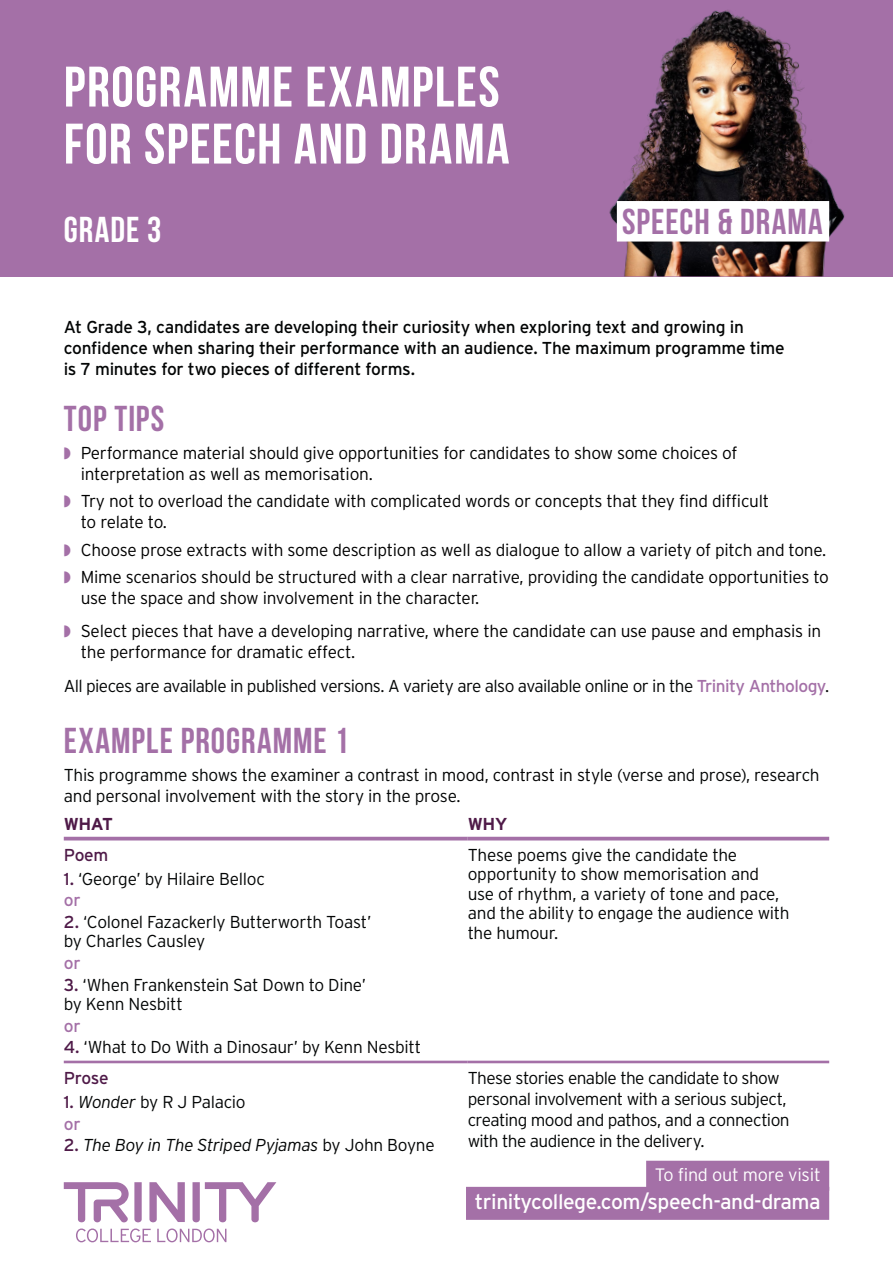
<style>
.page{position:relative;width:893px;height:1263px;background:#fff}
.page>*{position:absolute;margin:0;border:0;box-sizing:border-box;transform-origin:0 0}
.t1{font:700 57px/57px "Bebas Neue";letter-spacing:.025em;color:#fff}
.t2{font:700 36px "Bebas Neue";letter-spacing:.03em;color:#a470a7}
.t3{font:700 36px "Bebas Neue";letter-spacing:.03em;color:#fff}
.t4{font:21px "Interstate";letter-spacing:-.02em;color:#fff}
.t5{font:300 18px "Interstate";letter-spacing:-.015em;color:#fff}
.t6{font:300 17.25px/19.5px "Interstate";letter-spacing:-.025em;color:#030505}
.t7{font:300 17.25px/20.9px "Interstate";letter-spacing:-.015em;color:#000}
.t8{font:17.25px/21px "Interstate";letter-spacing:-.015em;color:#030505}
.t9{font:italic 300 17.25px "Interstate";letter-spacing:-.02em;color:#030505}
.t10{font:17.25px "Interstate";letter-spacing:-.02em;color:#4f1a48}
.t11{font:700 17.25px "Interstate";letter-spacing:-.03em;color:#4f1a48}
.t12{font:17.25px "Interstate";color:#a470a7}
.s1{color:#000}
.s2{font-weight:400;color:#a470a7}
.s3{font-weight:400;color:#4f1a48}
.s4{font-style:italic}
.s5{font-weight:400;font-style:normal;color:#4f1a48}
.s6{font-style:normal}
</style>
<div class="page">
<div style="left:0;top:0;width:893px;height:276px;background:#a470a7"></div>
<img style="left:609px;top:10px;width:236px;height:266px">
<svg style="left:64px;top:1182px;width:212px;height:60px"></svg>
<hr style="left:64px;top:1061px;width:404px;height:2px;background:#a470a7">
<hr style="left:468px;top:1061px;width:361px;height:2px;background:#a470a7">
<hr style="left:64px;top:837px;width:404px;height:3px;background:#a470a7">
<hr style="left:468px;top:837px;width:361px;height:3px;background:#a470a7">
<div style="left:617px;top:201px;width:212px;height:41px;background:#fff"></div>
<div style="left:646px;top:1161px;width:183px;height:30px;background:#a470a7"></div>
<div style="left:466px;top:1187px;width:363px;height:33px;background:#a470a7"></div>
<h1 class="t1" style="left:64px;top:58px;width:447px">PROGRAMME EXAMPLES<br>FOR SPEECH AND DRAMA</h1>
<h2 class="t3" style="left:64px;top:210px;width:99px">GRADE 3</h2>
<h2 class="t2" style="left:622px;top:202px;width:202px">SPEECH &amp; DRAMA</h2>
<p class="t8" style="left:64px;top:316px;width:722px">At Grade 3, candidates are developing their curiosity when exploring text and growing in confidence when sharing their performance with an audience. The maximum programme time is 7 minutes for two pieces of different forms.</p>
<h2 class="t2" style="left:64px;top:399px;width:102px">TOP TIPS</h2>
<p class="t7" style="left:81px;top:443px;width:658px">Performance material should give opportunities for candidates to show some choices of interpretation as well as memorisation.</p>
<p class="t7" style="left:81px;top:491px;width:690px">Try not to overload the candidate with complicated words or concepts that they find difficult to relate to.</p>
<p class="t7" style="left:81px;top:536px;width:750px;line-height:27.3px">Choose prose extracts with some description as well as dialogue to allow a variety of pitch and tone.<br>Mime scenarios should be structured with a clear narrative, providing the candidate opportunities to</p>
<p class="t7" style="left:81px;top:581px;width:742px;line-height:33.6px">use the space and show involvement in the character.<br>Select pieces that have a developing narrative, where the candidate can use pause and emphasis in</p>
<p class="t6" style="left:64px;top:635px;width:767px;line-height:33.8px;text-indent:17px"><span class="s1">the performance for dramatic effect.<br></span>All pieces are available in published versions. A variety are also available online or in the <span class="s2">Trinity Anthology</span>.</p>
<h2 class="t2" style="left:64px;top:721px;width:286px">EXAMPLE PROGRAMME 1</h2>
<p class="t6" style="left:64px;top:764px;width:757px;line-height:20.9px">This programme shows the examiner a contrast in mo<span class="s1">od, contrast in style (</span>verse and prose), research and personal involvement with the story in the prose.</p>
<p class="t11" style="left:64px;top:814px;width:51px">WHAT</p>
<p class="t11" style="left:468px;top:814px;width:41px">WHY</p>
<p class="t10" style="left:64px;top:845px;width:46px">Poem</p>
<p class="t6" style="left:64px;top:868px;width:203px;line-height:21.6px"><span class="s3">1.</span> ‘George’ by Hilaire Belloc <span class="s2">or</span></p>
<p class="t6" style="left:64px;top:912px;width:309px"><span class="s3">2.</span> ‘Colonel Fazackerly Butterworth Toast’ by Charles Causley</p>
<p class="t12" style="left:64px;top:953px;width:18px">or</p>
<p class="t6" style="left:64px;top:975px;width:304px"><span class="s3">3.</span> ‘When Frankenstein Sat Down to Dine’ by Kenn Nesbitt</p>
<p class="t12" style="left:64px;top:1016px;width:18px">or</p>
<p class="t6" style="left:64px;top:1037px;width:359px"><span class="s3">4.</span> ‘What to Do With a Dinosaur’ by Kenn Nesbitt</p>
<p class="t6" style="left:468px;top:845px;width:323px">These poems give the candidate the opportunity to show memorisation and use of rhythm, a variety of tone and pace, and the ability to engage the audience with the humour.</p>
<p class="t10" style="left:64px;top:1068px;width:46px">Prose</p>
<p class="t6" style="left:64px;top:1091px;width:183px;line-height:21.6px"><span class="s3">1.</span> <span class="s4">Wonder</span> by R J Palacio <span class="s2">or</span></p>
<p class="t9" style="left:64px;top:1135px;width:372px"><span class="s5">2.</span> The Boy in The Striped Pyjamas <span class="s6">by John Boyne</span></p>
<p class="t6" style="left:468px;top:1067px;width:323px;line-height:21px">These stories enable the candidate to show personal involvement with a serious subject, creating mood and pathos, and a connection with the audience in the delivery.</p>
<p class="t5" style="left:655px;top:1164px;width:167px">To find out more visit</p>
<p class="t4" style="left:475px;top:1190px;width:347px">trinitycollege.com/speech-and-drama</p>
</div>
